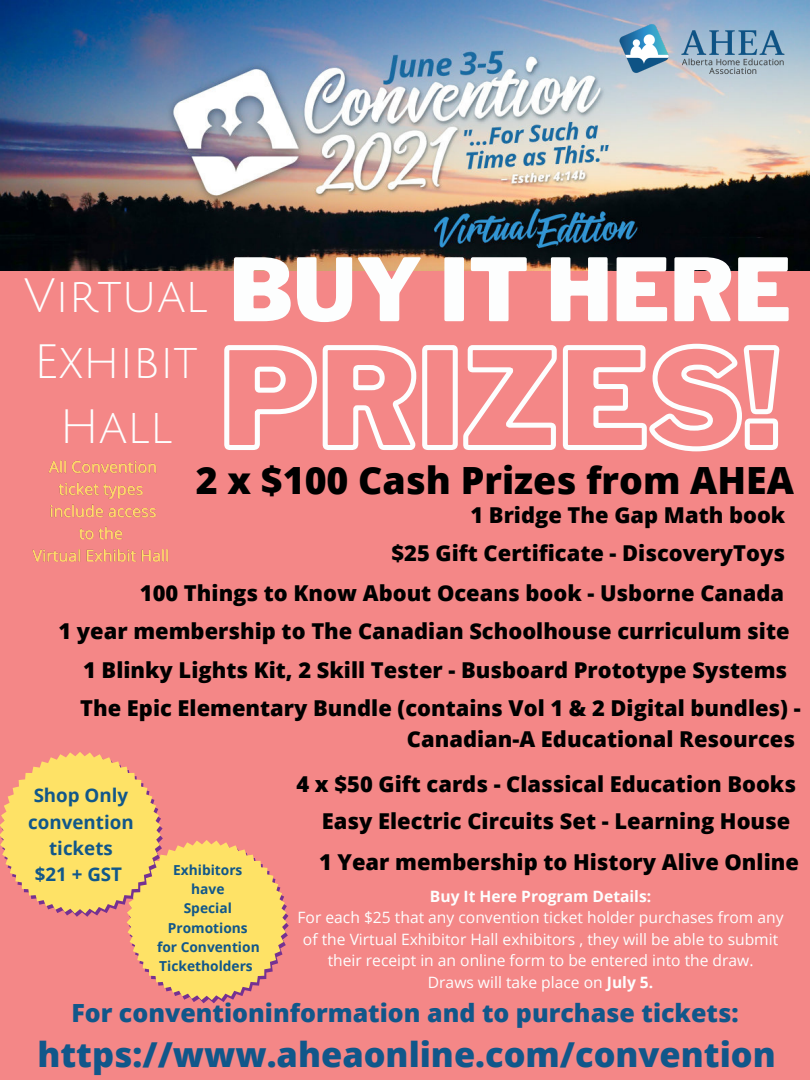
<style>
.page{position:relative;width:810px;height:1080px;background:#f48787}
.page>*{position:absolute;margin:0;border:0;box-sizing:border-box;transform-origin:0 0}
.t1{font:900 86.19px "Libre Franklin";color:#fdfefe}
.t2{font:46.88px "Julius Sans One";color:#fdfefe}
.t3{font:800 37.5px "Open Sans";color:#000}
.t4{font:800 34.38px "Open Sans";color:#11578a}
.t5{font:800 25px "Open Sans";color:#11578a}
.t6{font:800 21.88px/30.5px "Open Sans";color:#000;text-align:right}
.t7{font:700 18.75px "Open Sans";color:#11578a}
.t8{font:15.62px/21.6px "Open Sans";color:#fdfefe;text-align:center}
.t9{font:700 15.62px "Open Sans";color:#fdfefe}
.t10{font:700 13.75px "Open Sans";color:#11578a}
.s1{font-weight:700}
</style>
<div class="page">
<img style="left:0;top:0;width:810px;height:270px">
<img style="left:601px;top:0;width:209px;height:99px">
<svg style="left:0;top:752px;width:289px;height:251px"></svg>
<svg style="left:224px;top:343px;width:556px;height:109px"></svg>
<img style="left:32px;top:460px;width:137px;height:102px">
<p class="t2" style="left:24px;top:272px;width:186px">Virtual</p>
<p class="t2" style="left:34px;top:337px;width:165px">Exhibit</p>
<p class="t2" style="left:59px;top:403px;width:114px">Hall</p>
<p class="t1" style="left:229px;top:238px;width:564px">BUY IT HERE</p>
<p class="t3" style="left:196px;top:454px;width:600px">2 x $100 Cash Prizes from AHEA</p>
<p class="t6" style="left:470px;top:499px;width:316px">1 Bridge The Gap Math book</p>
<p class="t6" style="left:391px;top:538px;width:395px">$25 Gift Certificate - DiscoveryToys</p>
<p class="t6" style="left:140px;top:578px;width:646px">100 Things to Know About Oceans book - Usborne Canada</p>
<p class="t6" style="left:58px;top:615px;width:733px">1 year membership to The Canadian Schoolhouse curriculum site</p>
<p class="t6" style="left:83px;top:655px;width:706px">1 Blinky Lights Kit, 2 Skill Tester - Busboard Prototype Systems</p>
<p class="t6" style="left:80px;top:693px;width:722px">The Epic Elementary Bundle (contains Vol 1 &amp; 2 Digital bundles) -<br>Canadian-A Educational Resources</p>
<p class="t7" style="left:34px;top:782px;width:96px">Shop Only</p>
<p class="t7" style="left:28px;top:809px;width:107px">convention</p>
<p class="t7" style="left:49px;top:835px;width:65px">tickets</p>
<p class="t7" style="left:35px;top:861px;width:89px">$21 + GST</p>
<p class="t10" style="left:173px;top:860px;width:71px">Exhibitors</p>
<p class="t10" style="left:191px;top:879px;width:35px">have</p>
<p class="t10" style="left:184px;top:899px;width:50px">Special</p>
<p class="t10" style="left:168px;top:918px;width:81px">Promotions</p>
<p class="t10" style="left:157px;top:937px;width:104px">for Convention</p>
<p class="t10" style="left:159px;top:956px;width:95px">Ticketholders</p>
<p class="t6" style="left:296px;top:769px;width:501px">4 x $50 Gift cards - Classical Education Books</p>
<p class="t6" style="left:322px;top:806px;width:470px">Easy Electric Circuits Set - Learning House</p>
<p class="t6" style="left:319px;top:846px;width:481px">1 Year membership to History Alive Online</p>
<p class="t9" style="left:430px;top:885px;width:223px">Buy It Here Program Details:</p>
<p class="t8" style="left:298px;top:906px;width:488px">For each $25 that any convention ticket holder purchases from any of the Virtual Exhibitor Hall exhibitors , they will be able to submit their receipt in an online form to be entered into the draw.</p>
<p class="t8" style="left:428px;top:971px;width:227px">Draws will take place on <span class="s1">July 5.</span></p>
<p class="t5" style="left:71px;top:996px;width:669px">For conventioninformation and to purchase tickets:</p>
<p class="t4" style="left:37px;top:1031px;width:740px">https://www.aheaonline.com/convention</p>
</div>
